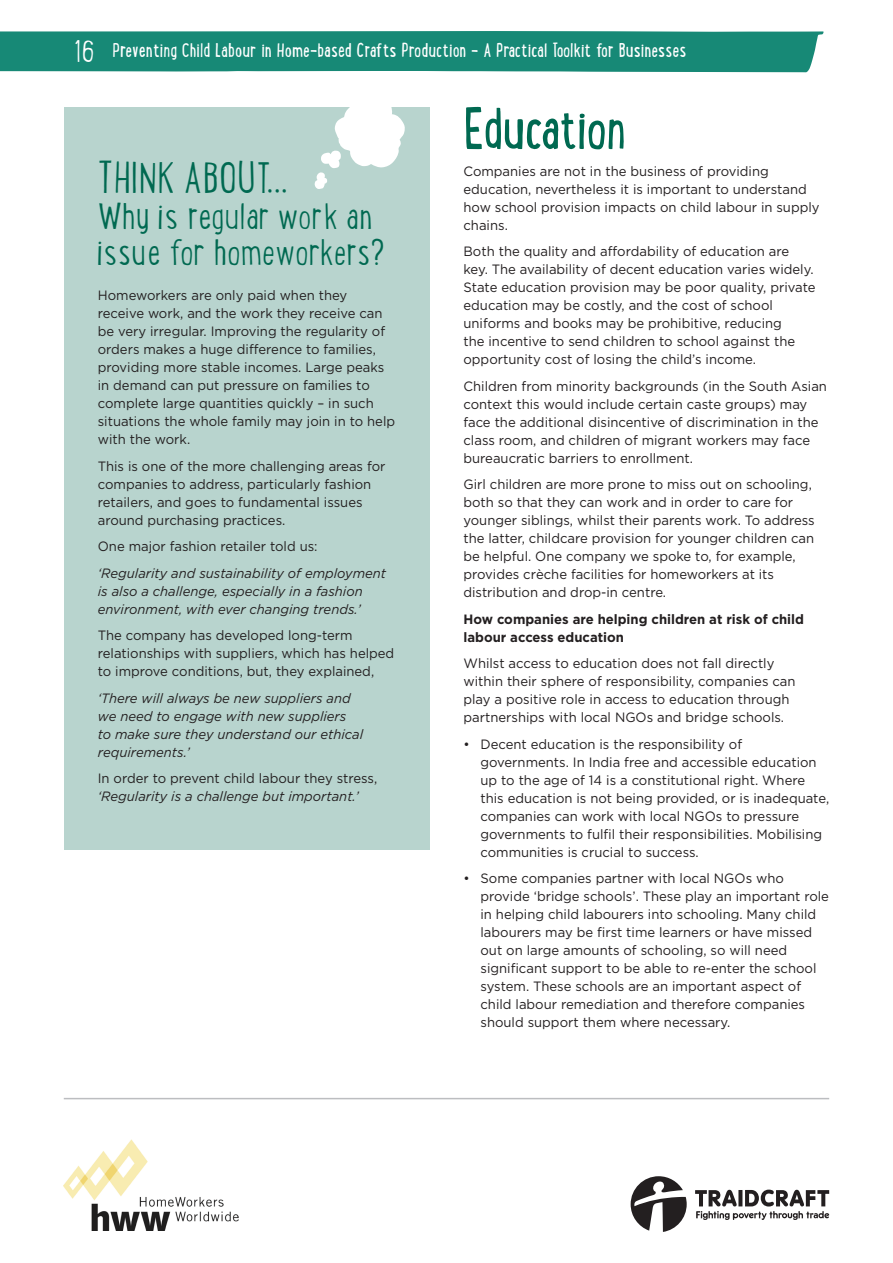
<style>
.page{position:relative;width:893px;height:1263px;background:#fff}
.page>*{position:absolute;margin:0;border:0;box-sizing:border-box;transform-origin:0 0}
.tool_header_lunchbox{font:57px "Lunch Box";letter-spacing:-.02em;color:#006951}
.sub_lunchbox{font:300 43.5px "Lunch Box";color:#006951}
.sub_lunchbox-2{font:300 36px/36px "Lunch Box";color:#006951}
.t1{font:300 30.3px "Lunch Box";color:#fff;scale:1.11 1}
.t2{font:19.5px "Lunch Box";color:#fff}
.tool_body{font:13.5px/18px "Gotham";color:#231f20}
.tool_body-2{font:italic 13.5px/18px "Gotham";color:#231f20}
.tool_body-3{font:700 13.5px/18px "Gotham";color:#231f20}
.s1{font-style:italic}
</style>
<div class="page">
<div style="left:0;top:31px;width:824px;height:41px;background:#178976"></div>
<img style="left:64px;top:1140px;width:175px;height:91px">
<svg style="left:631px;top:1176px;width:56px;height:56px"></svg>
<svg style="left:695px;top:1189px;width:134px;height:31px"></svg>
<hr style="left:64px;top:1098px;width:765px;height:1px;background:#bcbdc0">
<div style="left:64px;top:107px;width:365px;height:742px;background:#b8d4ce"></div>
<svg style="left:314px;top:107px;width:91px;height:82px"></svg>
<h3 class="t1" style="left:75px;top:30px;width:20px">16</h3>
<h3 class="t2" style="left:112px;top:36px;width:575px">Preventing Child Labour in Home-based Crafts Production – A Practical Toolkit for Businesses</h3>
<p class="sub_lunchbox" style="left:98px;top:147px;width:192px">THINK ABOUT...</p>
<p class="sub_lunchbox-2" style="left:98px;top:198px;width:289px">Why is regular work an issue for homeworkers?</p>
<p class="tool_body" style="left:98px;top:286px;width:299px">Homeworkers are only paid when they receive work, and the work they receive can be very irregular. Improving the regularity of orders makes a huge difference to families, providing more stable incomes. Large peaks in demand can put pressure on families to complete large quantities quickly – in such situations the whole family may join in to help with the work.</p>
<p class="tool_body" style="left:98px;top:457px;width:289px">This is one of the more challenging areas for companies to address, particularly fashion retailers, and goes to fundamental issues around purchasing practices.</p>
<p class="tool_body" style="left:98px;top:537px;width:221px">One major fashion retailer told us:</p>
<p class="tool_body-2" style="left:98px;top:564px;width:290px">‘Regularity and sustainability of employment is also a challenge, especially in a fashion environment, with ever changing trends.’</p>
<p class="tool_body" style="left:98px;top:626px;width:298px">The company has developed long-term relationships with suppliers, which has helped to improve conditions, but, they explained,</p>
<p class="tool_body-2" style="left:98px;top:689px;width:267px">‘There will always be new suppliers and we need to engage with new suppliers<br>to make sure they understand our ethical requirements.’</p>
<p class="tool_body" style="left:98px;top:769px;width:281px">In order to prevent child labour they stress, <span class="s1">‘Regularity is a challenge but important.’</span></p>
<p class="tool_header_lunchbox" style="left:463px;top:86px;width:164px">Education</p>
<p class="tool_body" style="left:463px;top:162px;width:358px">Companies are not in the business of providing education, nevertheless it is important to understand how school provision impacts on child labour in supply chains.</p>
<p class="tool_body" style="left:463px;top:242px;width:354px">Both the quality and affordability of education are key. The availability of decent education varies widely.<br>State education provision may be poor quality, private education may be costly, and the cost of school uniforms and books may be prohibitive, reducing<br>the incentive to send children to school against the opportunity cost of losing the child’s income.</p>
<p class="tool_body" style="left:463px;top:377px;width:365px">Children from minority backgrounds (in the South Asian context this would include certain caste groups) may face the additional disincentive of discrimination in the class room, and children of migrant workers may face bureaucratic barriers to enrollment.</p>
<p class="tool_body" style="left:463px;top:475px;width:353px">Girl children are more prone to miss out on schooling, both so that they can work and in order to care for younger siblings, whilst their parents work. To address the latter, childcare provision for younger children can be helpful. One company we spoke to, for example, provides crèche facilities for homeworkers at its distribution and drop-in centre.</p>
<p class="tool_body-3" style="left:463px;top:609px;width:342px">How companies are helping children at risk of child labour access education</p>
<p class="tool_body" style="left:463px;top:654px;width:334px">Whilst access to education does not fall directly within their sphere of responsibility, companies can play a positive role in access to education through partnerships with local NGOs and bridge schools.</p>
<p class="tool_body" style="left:480px;top:735px;width:350px;text-indent:-17px">• Decent education is the responsibility of governments. In India free and accessible education up to the age of 14 is a constitutional right. Where this education is not being provided, or is inadequate, companies can work with local NGOs to pressure governments to fulfil their responsibilities. Mobilising communities is crucial to success.</p>
<p class="tool_body" style="left:480px;top:869px;width:350px;text-indent:-17px">• Some companies partner with local NGOs who provide ‘bridge schools’. These play an important role in helping child labourers into schooling. Many child labourers may be first time learners or have missed out on large amounts of schooling, so will need significant support to be able to re-enter the school system. These schools are an important aspect of child labour remediation and therefore companies should support them where necessary.</p>
</div>
